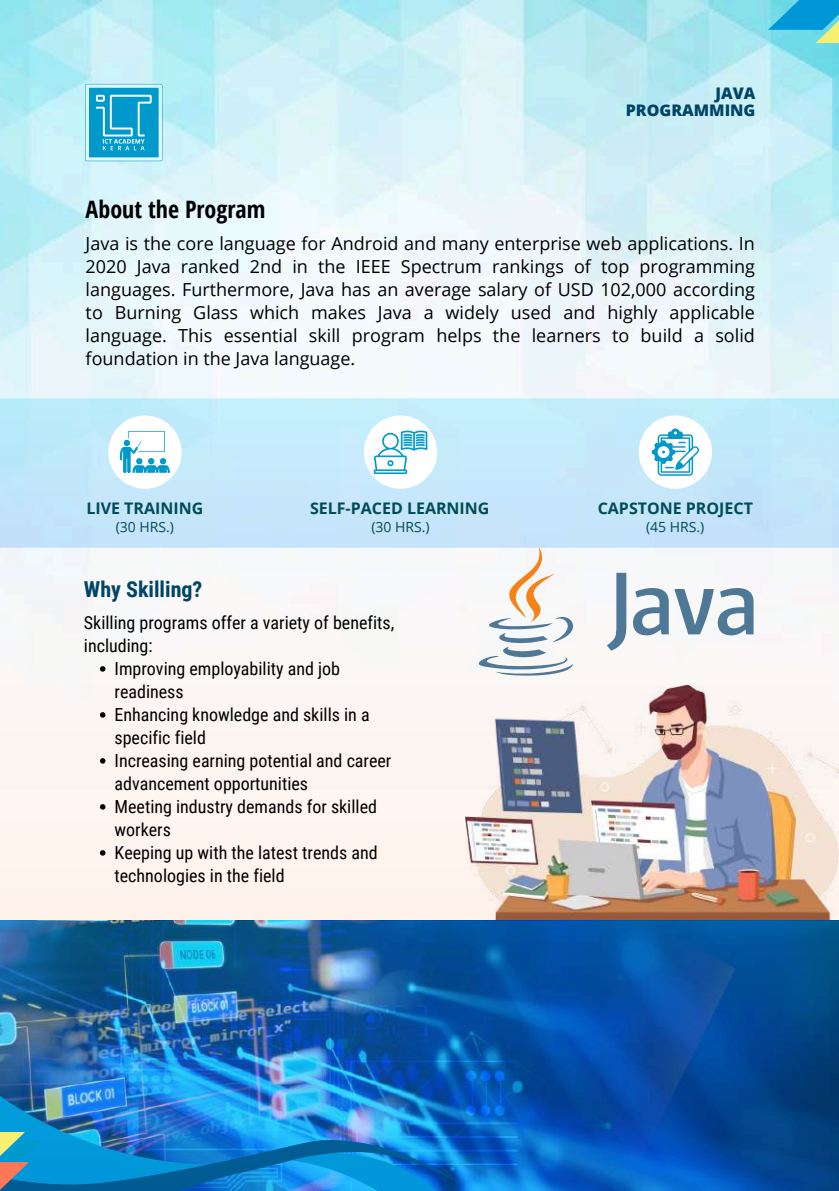
<style>
.page{position:relative;width:839px;height:1191px;background:#fff}
.page>*{position:absolute;margin:0;border:0;box-sizing:border-box;transform-origin:0 0}
.t1{font:700 24px "Open Sans Condensed";color:#000}
.t2{font:700 22px "Roboto Condensed";color:#046}
.t3{font:18px/23px "Open Sans";color:#000;text-align:justify}
.t4{font:18px "Roboto Condensed";color:#000}
.t5{font:700 16px "Open Sans";color:#004c55}
.t6{font:800 16px/17.4px "Open Sans";color:#046;text-align:right}
.t7{font:14px "Open Sans";color:#004c55}
</style>
<div class="page">
<img style="left:0;top:0;width:838px;height:365px">
<svg style="left:85px;top:84px;width:77px;height:77px;background:#3eb2d8"></svg>
<div style="left:0;top:365px;width:838px;height:826px;background:#fbf6f4"></div>
<img style="left:0;top:920px;width:838px;height:271px">
<svg style="left:0;top:1132px;width:25px;height:7px"></svg>
<img style="left:0;top:1139px;width:456px;height:52px">
<svg style="left:768px;top:0;width:70px;height:30px;background:#1ea8da"></svg>
<svg style="left:815px;top:17px;width:23px;height:26px"></svg>
<svg style="left:0;top:398px;width:838px;height:150px;background:#c3e8fa"></svg>
<div style="left:108px;top:415px;width:74px;height:74px;background:#fff;border-radius:50%"></div>
<svg style="left:120px;top:431px;width:49px;height:42px"></svg>
<div style="left:638px;top:415px;width:74px;height:74px;background:#fff;border-radius:50%"></div>
<svg style="left:651px;top:429px;width:47px;height:46px"></svg>
<div style="left:364px;top:415px;width:73px;height:74px;background:#fff;border-radius:50%"></div>
<svg style="left:374px;top:430px;width:53px;height:44px"></svg>
<svg style="left:478px;top:548px;width:95px;height:128px"></svg>
<svg style="left:607px;top:573px;width:146px;height:78px"></svg>
<img style="left:465px;top:686px;width:373px;height:234px">
<svg style="left:100px;top:666px;width:5px;height:6px"></svg>
<svg style="left:100px;top:712px;width:5px;height:6px"></svg>
<svg style="left:100px;top:758px;width:5px;height:6px"></svg>
<svg style="left:100px;top:804px;width:5px;height:6px"></svg>
<svg style="left:100px;top:850px;width:5px;height:6px"></svg>
<p class="t6" style="left:625px;top:84px;width:131px">JAVA<br>PROGRAMMING</p>
<h1 class="t1" style="left:86px;top:192px;width:181px">About the Program</h1>
<p class="t3" style="left:86px;top:232px;width:670px">Java is the core language for Android and many enterprise web applications. In 2020 Java ranked 2nd in the IEEE Spectrum rankings of top programming languages. Furthermore, Java has an average salary of USD 102,000 according to Burning Glass which makes Java a widely used and highly applicable language. This essential skill program helps the learners to build a solid foundation in the Java language.</p>
<p class="t5" style="left:86px;top:497px;width:118px">LIVE TRAINING</p>
<p class="t7" style="left:116px;top:517px;width:60px">(30 HRS.)</p>
<p class="t5" style="left:310px;top:497px;width:181px">SELF-PACED LEARNING</p>
<p class="t7" style="left:371px;top:517px;width:60px">(30 HRS.)</p>
<p class="t2" style="left:84px;top:576px;width:120px">Why Skilling?</p>
<p class="t4" style="left:84px;top:612px;width:312px">Skilling programs offer a variety of benefits,</p>
<p class="t4" style="left:84px;top:635px;width:70px">including:</p>
<p class="t4" style="left:114px;top:658px;width:227px">Improving employability and job</p>
<p class="t4" style="left:114px;top:681px;width:71px">readiness</p>
<p class="t4" style="left:114px;top:704px;width:256px">Enhancing knowledge and skills in a</p>
<p class="t4" style="left:114px;top:727px;width:93px">specific field</p>
<p class="t4" style="left:114px;top:750px;width:278px">Increasing earning potential and career</p>
<p class="t4" style="left:114px;top:773px;width:195px">advancement opportunities</p>
<p class="t4" style="left:114px;top:796px;width:264px">Meeting industry demands for skilled</p>
<p class="t4" style="left:114px;top:819px;width:58px">workers</p>
<p class="t4" style="left:114px;top:842px;width:264px">Keeping up with the latest trends and</p>
<p class="t4" style="left:114px;top:865px;width:172px">technologies in the field</p>
<p class="t5" style="left:597px;top:497px;width:157px">CAPSTONE PROJECT</p>
<p class="t7" style="left:646px;top:517px;width:60px">(45 HRS.)</p>
</div>
